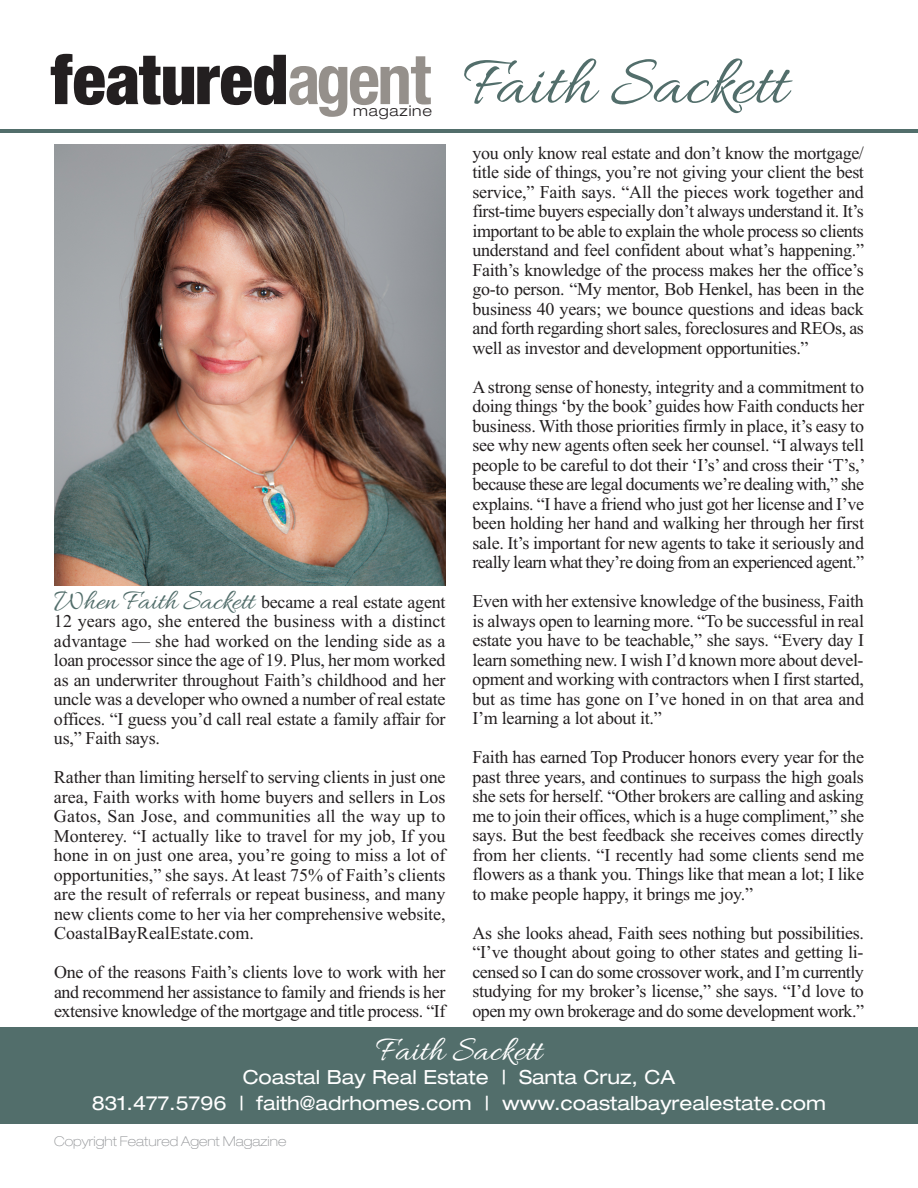
<style>
.page{position:relative;width:918px;height:1188px;background:#fff}
.page>*{position:absolute;margin:0;border:0;box-sizing:border-box;transform-origin:0 0}
.t1{font:72px "Allura";color:#526e6b}
.t2{font:900 condensed 69.15px "Helvetica Neue";color:#231f20}
.t3{font:36px "Allura";color:#fff}
.t4{font:expanded 19.5px/25.5px "Helvetica Neue";color:#fff;text-align:center}
.t5{font:18px/19.5px "Times New Roman";letter-spacing:-.015em;color:#231f20;text-align:justify}
.t6{font:300 expanded 14.85px "Helvetica Neue";letter-spacing:.06em;color:#231f20}
.t7{font:100 expanded 13.5px "Helvetica Neue";color:#939598}
.s1{font-weight:700;color:#95908b}
.s2{font-family:"Allura";font-size:29.25px;color:#526e6b}
</style>
<div class="page">
<img style="left:54px;top:144px;width:392px;height:441px">
<hr style="left:0;top:129px;width:918px;height:4px;background:#526e6b">
<div style="left:0;top:1027px;width:918px;height:97px;background:#526e6b"></div>
<h2 class="t2" style="left:51px;top:55px;width:382px">featured<span class="s1">agent</span></h2>
<p class="t6" style="left:353px;top:106px;width:81px">magazine</p>
<p class="t5" style="left:54px;top:592px;width:393px"><span class="s2">When Faith Sackett</span> became a real estate agent 12 years ago, she entered the business with a distinct advantage — she had worked on the lending side as a loan processor since the age of 19. Plus, her mom worked as an underwriter throughout Faith’s childhood and her uncle was a developer who owned a number of real estate offices. “I guess you’d call real estate a family affair for us,” Faith says.</p>
<p class="t5" style="left:54px;top:768px;width:393px">Rather than limiting herself to serving clients in just one area, Faith works with home buyers and sellers in Los Gatos, San Jose, and communities all the way up to Monterey. “I actually like to travel for my job, If you hone in on just one area, you’re going to miss a lot of opportunities,” she says. At least 75% of Faith’s clients are the result of referrals or repeat business, and many new clients come to her via her comprehensive website, CoastalBayRealEstate.com.</p>
<p class="t5" style="left:54px;top:963px;width:393px">One of the reasons Faith’s clients love to work with her and recommend her assistance to family and friends is her extensive knowledge of the mortgage and title process. “If</p>
<h1 class="t1" style="left:464px;top:44px;width:325px">Faith Sackett</h1>
<p class="t5" style="left:472px;top:143px;width:393px">you only know real estate and don’t know the mortgage/ title side of things, you’re not giving your client the best service,” Faith says. “All the pieces work together and first-time buyers especially don’t always understand it. It’s important to be able to explain the whole process so clients understand and feel confident about what’s happening.” Faith’s knowledge of the process makes her the office’s go-to person. “My mentor, Bob Henkel, has been in the business 40 years; we bounce questions and ideas back and forth regarding short sales, foreclosures and REOs, as well as investor and development opportunities.”</p>
<p class="t5" style="left:473px;top:377px;width:394px">Astrong sense of honesty, integrity and a commitment to doing things ‘by the book’guides how Faith conducts her business. With those priorities firmly in place, it’s easy to see why new agents often seek her counsel. “I always tell people to be careful to dot their ‘I’s’ and cross their ‘T’s,’ because these are legal documents we’re dealing with,” she explains. “I have a friend who just got her license and I’ve been holding her hand and walking her through her first sale. It’s important for new agents to take it seriously and really learn what they’re doing from an experienced agent.”</p>
<p class="t5" style="left:473px;top:591px;width:393px">Even with her extensive knowledge of the business, Faith is always open to learning more. “To be successful in real estate you have to be teachable,” she says. “Every day I learn something new. I wish I’d known more about devel&shy;opment and working with contractors when I first started, but as time has gone on I’ve honed in on that area and I’m learning a lot about it.”</p>
<p class="t5" style="left:472px;top:747px;width:393px">Faith has earned Top Producer honors every year for the past three years, and continues to surpass the high goals she sets for herself. “Other brokers are calling and asking me to join their offices, which is a huge compliment,” she says. But the best feedback she receives comes directly from her clients. “I recently had some clients send me flowers as a thank you. Things like that mean a lot; I like to make people happy, it brings me joy.”</p>
<p class="t5" style="left:472px;top:923px;width:393px">As she looks ahead, Faith sees nothing but possibilities. “I’ve thought about going to other states and getting li&shy;censed so I can do some crossover work, and I’m currently studying for my broker’s license,” she says. “I’d love to open my own brokerage and do some development work.”</p>
<h3 class="t3" style="left:376px;top:1030px;width:167px">Faith Sackett</h3>
<p class="t4" style="left:92px;top:1066px;width:736px">Coastal Bay Real Estate | Santa Cruz, CA<br>831.477.5796 | faith@adrhomes.com | www.coastalbayrealestate.com</p>
<p class="t7" style="left:54px;top:1136px;width:234px">Copyright Featured Agent Magazine</p>
</div>
